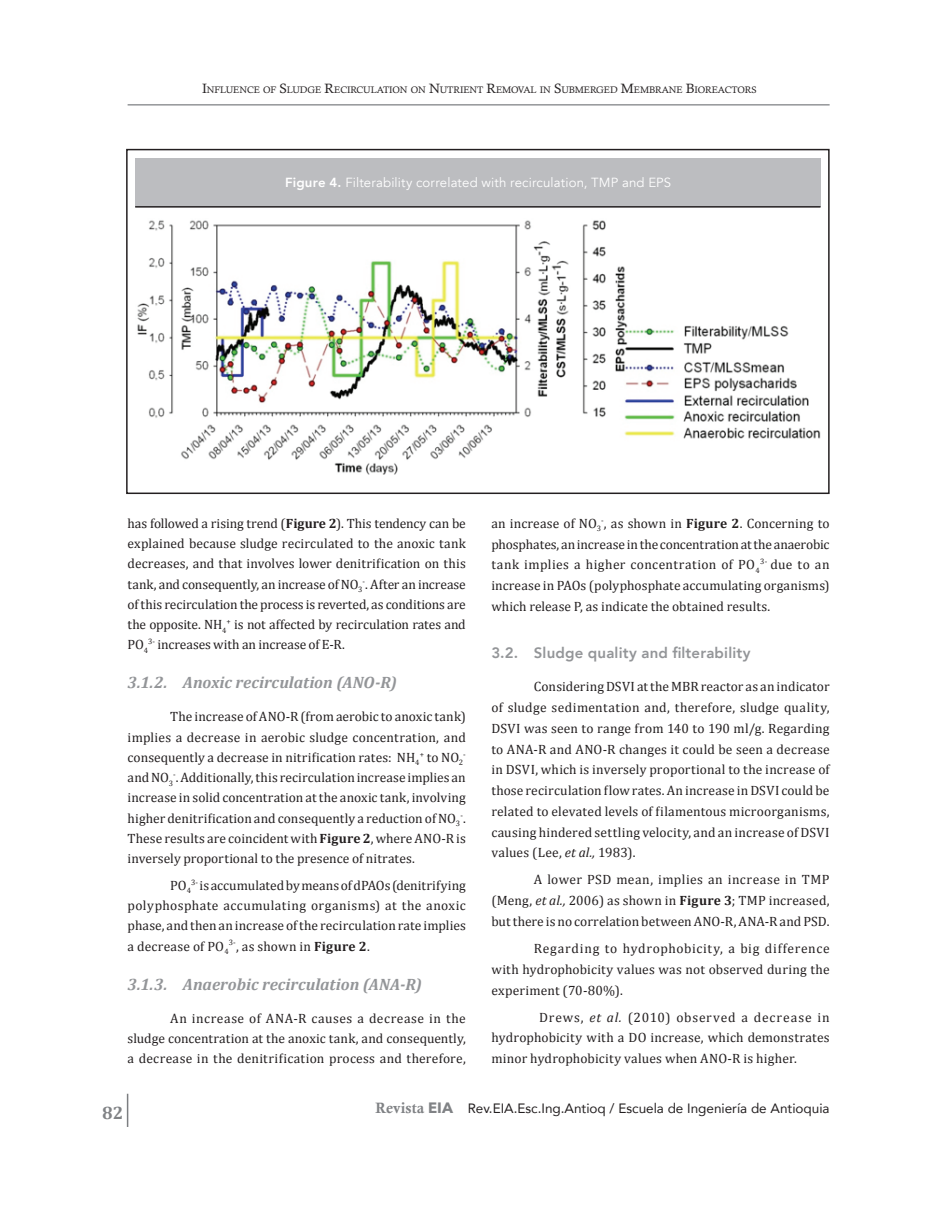
<style>
.page{position:relative;width:936px;height:1212px;background:#fff}
.page>*{position:absolute;margin:0;border:0;box-sizing:border-box;transform-origin:0 0}
.t1{font:700 18px "Cambria";color:#808285}
.t2{font:italic 700 16.5px "Cambria";color:#939598}
.t3{font:800 15px "Avenir";letter-spacing:.01em;color:#939598}
.t4{font:13.5px/20.7px "Cambria";letter-spacing:.01em;color:#231f20;text-align:justify}
.t5{font:13.5px "Avenir";color:#231f20}
.t6{font:13.2px "Avenir";letter-spacing:.01em;color:#fff}
.t7{font:9.45px "Calisto";letter-spacing:-.015em;color:#231f20}
.t8{font:7.8px "Cambria";color:#231f20}
.s1{font-size:13.5px}
.s2{font-weight:800}
.s3{font-weight:700}
.s4{font-style:italic}
.s5{font-family:"Calis MT Bol";font-size:15px;color:#808285}
.s6{font-family:"Avenir Next";font-weight:700;font-size:15px;color:#808285}
</style>
<div class="page">
<hr style="left:128px;top:104px;width:701px;height:2px;background:#939598">
<hr style="left:127px;top:1094px;width:1px;height:33px;background:#7c7e81">
<img style="left:137px;top:220px;width:683px;height:255px">
<div style="left:126px;top:149px;width:703px;height:345px;border:2px solid #231f20"></div>
<div style="left:135px;top:158px;width:685px;height:49px;background:#bcbdc0"></div>
<hr style="left:135px;top:206px;width:685px;height:2px;background:#231f20">
<p class="t7" style="left:202px;top:84px;width:556px"><span class="s1">I</span>NFLUENCE OF <span class="s1">S</span>LUDGE <span class="s1">R</span>ECIRCULATION ON <span class="s1">N</span>UTRIENT <span class="s1">R</span>EMOVAL IN <span class="s1">S</span>UBMERGED <span class="s1">M</span>EMBRANE <span class="s1">B</span>IOREACTORS</p>
<p class="t6" style="left:285px;top:174px;width:387px"><span class="s2">Figure 4.</span> Filterability correlated with recirculation, TMP and EPS</p>
<p class="t4" style="left:128px;top:513px;width:340px;line-height:20.2px">has followed a rising trend (<span class="s3">Figure 2</span>). This tendency can be explained because sludge recirculated to the anoxic tank decreases, and that involves lower denitrification on this tank, and consequently, an increase of NO<sub>3</sub><sup>-</sup>. After an increase of this recirculation the process is reverted, as conditions are the opposite. NH<sub>4</sub><sup>+</sup> is not affected by recirculation rates and PO<sub>4</sub><sup>3-</sup> increases with an increase of E-R.</p>
<p class="t2" style="left:128px;top:671px;width:271px">3.1.2. Anoxic recirculation (ANO-R)</p>
<p class="t4" style="left:128px;top:707px;width:340px;line-height:20.2px;text-indent:43px">The increase of ANO-R (from aerobic to anoxic tank) implies a decrease in aerobic sludge concentration, and consequently a decrease in nitrification rates: NH<sub>4</sub><sup>+</sup> to NO<sub>2</sub></p>
<p class="t8" style="left:463px;top:750px;width:4px">-</p>
<p class="t4" style="left:128px;top:767px;width:340px;line-height:20.2px">and NO<sub>3</sub><sup>-</sup>. Additionally, this recirculation increase implies an increase in solid concentration at the anoxic tank, involving higher denitrification and consequently a reduction of NO<sub>3</sub></p>
<p class="t8" style="left:460px;top:810px;width:7px">-<span class="s1">.</span></p>
<p class="t4" style="left:128px;top:828px;width:340px;line-height:20.2px">These results are coincident with <span class="s3">Figure 2</span>, where ANO-R is inversely proportional to the presence of nitrates.</p>
<p class="t4" style="left:128px;top:875px;width:340px;line-height:20.2px;text-indent:43px">PO<sub>4</sub><sup>3-</sup> is accumulated by means of dPAOs (denitrifying polyphosphate accumulating organisms) at the anoxic phase, and then an increase of the recirculation rate implies a decrease of PO<sub>4</sub><sup>3-</sup>, as shown in <span class="s3">Figure 2</span>.</p>
<p class="t2" style="left:128px;top:972px;width:296px">3.1.3. Anaerobic recirculation (ANA-R)</p>
<p class="t4" style="left:128px;top:1008px;width:340px;line-height:20.2px;text-indent:43px">An increase of ANA-R causes a decrease in the sludge concentration at the anoxic tank, and consequently, a decrease in the denitrification process and therefore,</p>
<p class="t4" style="left:491px;top:513px;width:340px">an increase of NO<sub>3</sub><sup>-</sup>, as shown in <span class="s3">Figure 2</span>. Concerning to phosphates, an increase in the concentration at the anaerobic tank implies a higher concentration of PO<sub>4</sub><sup>3-</sup> due to an increase in PAOs (polyphosphate accumulating organisms) which release P, as indicate the obtained results.</p>
<p class="t3" style="left:491px;top:641px;width:261px">3.2. Sludge quality and filterability</p>
<p class="t4" style="left:491px;top:676px;width:340px;text-indent:43px">Considering DSVI at the MBR reactor as an indicator of sludge sedimentation and, therefore, sludge quality, DSVI was seen to range from 140 to 190 ml/g. Regarding to ANA-R and ANO-R changes it could be seen a decrease in DSVI, which is inversely proportional to the increase of those recirculation flow rates. An increase in DSVI could be related to elevated levels of filamentous microorganisms, causing hindered settling velocity, and an increase of DSVI values (Lee, <span class="s4">et al.,</span> 1983).</p>
<p class="t4" style="left:491px;top:869px;width:340px;text-indent:43px">A lower PSD mean, implies an increase in TMP (Meng, <span class="s4">et al.,</span> 2006) as shown in <span class="s3">Figure 3</span>; TMP increased, but there is no correlation between ANO-R, ANA-R and PSD.</p>
<p class="t4" style="left:491px;top:938px;width:340px;text-indent:43px">Regarding to hydrophobicity, a big difference with hydrophobicity values was not observed during the experiment (70-80%).</p>
<p class="t4" style="left:491px;top:1007px;width:340px;text-indent:48px">Drews, <span class="s4">et al.</span> (2010) observed a decrease in hydrophobicity with a DO increase, which demonstrates minor hydrophobicity values when ANO-R is higher.</p>
<h1 class="t1" style="left:102px;top:1100px;width:23px">82</h1>
<p class="t5" style="left:375px;top:1097px;width:455px"><span class="s5">Revista</span> <span class="s6">EIA</span> Rev.EIA.Esc.Ing.Antioq / Escuela de Ingeniería de Antioquia</p>
</div>
